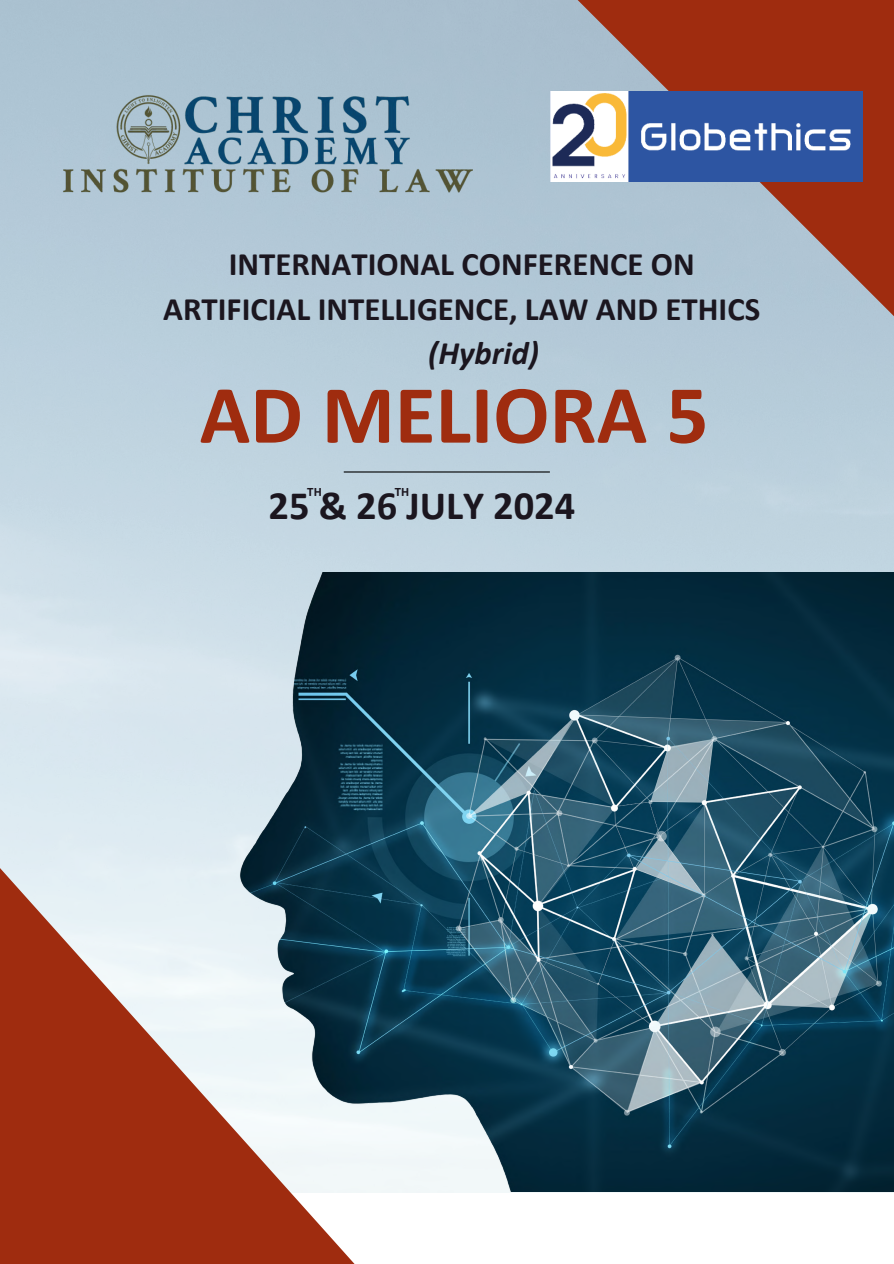
<style>
.page{position:relative;width:894px;height:1264px;background:#fff}
.page>*{position:absolute;margin:0;border:0;box-sizing:border-box;transform-origin:0 0}
.t1{font:700 83.4px "Calibri";color:#9f2c0f}
.t2{font:700 40.35px "Calibri";color:#1b161f}
.t3{font:700 32.85px/45px "Calibri";color:#1b161f;text-align:center}
.t4{font:italic 700 32.85px "Calibri";color:#1b161f}
.t5{font:700 12.75px "Calibri";color:#1b161f}
</style>
<div class="page">
<img style="left:0;top:0;width:893px;height:1192px">
<img style="left:192px;top:572px;width:701px;height:619px">
<svg style="left:0;top:649px;width:429px;height:614px;background:#9e8d8c"></svg>
<svg style="left:494px;top:0;width:399px;height:334px;background:#a88f8f"></svg>
<hr style="left:343px;top:471px;width:206px;height:1px;background:#000">
<img style="left:40px;top:52px;width:453px;height:171px">
<img style="left:550px;top:91px;width:311px;height:90px">
<p class="t3" style="left:163px;top:244px;width:598px">INTERNATIONAL CONFERENCE ON<br>ARTIFICIAL INTELLIGENCE, LAW AND ETHICS</p>
<p class="t4" style="left:428px;top:340px;width:112px">(Hybrid)</p>
<h2 class="t1" style="left:199px;top:380px;width:510px">AD MELIORA 5</h2>
<h1 class="t5" style="left:307px;top:486px;width:16px">TH</h1>
<h4 class="t5" style="left:395px;top:486px;width:16px">TH</h4>
<h3 class="t2" style="left:268px;top:489px;width:308px">25 &amp; 26 JULY 2024</h3>
</div>
